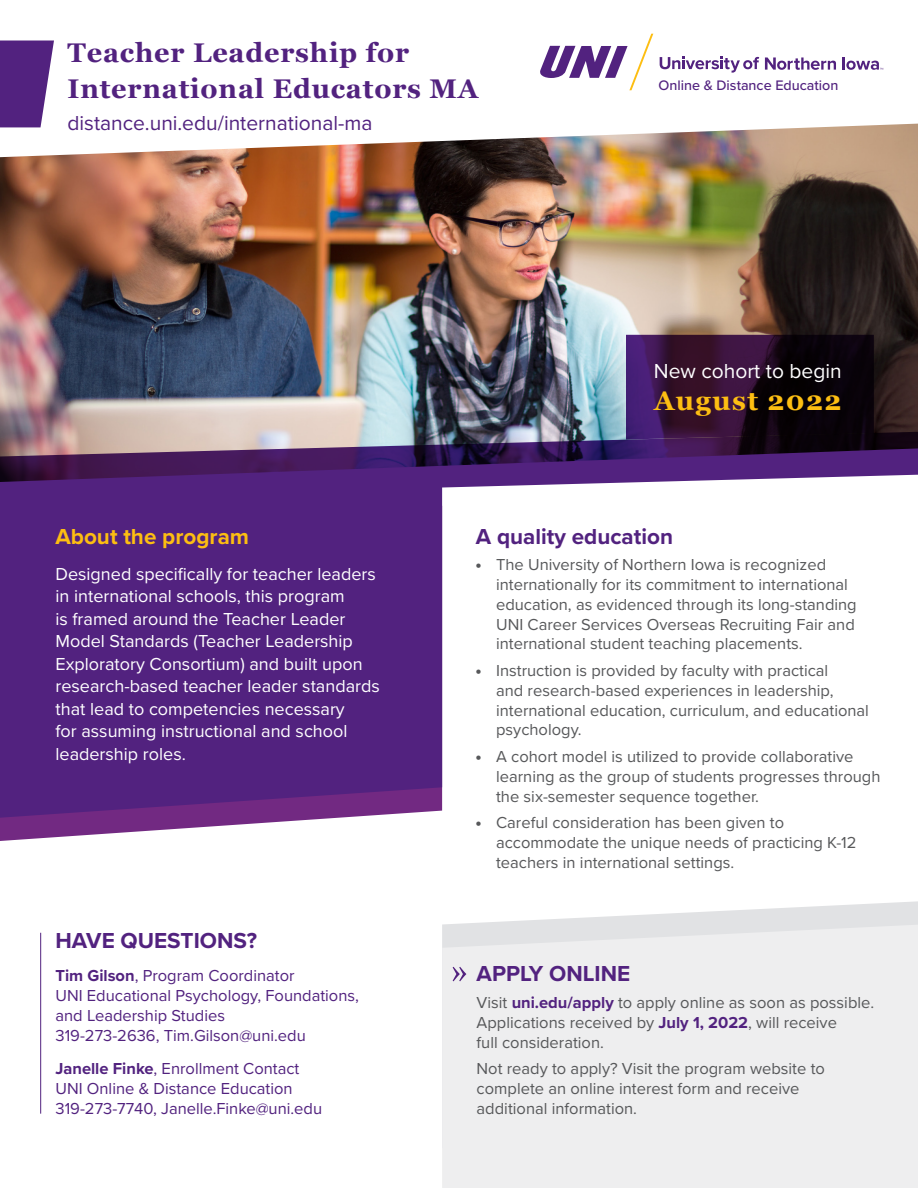
<style>
.page{position:relative;width:918px;height:1188px;background:#fff}
.page>*{position:absolute;margin:0;border:0;box-sizing:border-box;transform-origin:0 0}
.t1{font:700 27px/36px "Georgia";letter-spacing:.03em;color:#52227f}
.t2{font:700 27px "Georgia";letter-spacing:.05em;color:#fdbe12}
.t3{font:700 22.5px "Proxima Nova";color:#52227f}
.t4{font:700 22.5px "Proxima Nova";color:#fdbe12}
.t5{font:21px "Proxima Nova";color:#52227f}
.t6{font:21px "Proxima Nova";color:#fff}
.t7{font:18px/22.5px "Proxima Nova";color:#fff}
.t8{font:16.5px/19.8px "Proxima Nova";color:#57585a}
.t9{font:16.5px/19.8px "Proxima Nova";color:#52227f}
.t10{font:500 14.25px "Proxima Nova";color:#52227f}
.s1{font-weight:700}
.s2{font-family:"Myriad Pro";font-weight:700}
.s3{font-weight:700;color:#52227f}
</style>
<div class="page">
<svg style="left:442px;top:901px;width:476px;height:24px"></svg>
<img style="left:0;top:124px;width:918px;height:307px">
<svg style="left:0;top:431px;width:918px;height:69px"></svg>
<svg style="left:626px;top:335px;width:248px;height:105px;background:#230c28"></svg>
<div style="left:442px;top:925px;width:476px;height:263px;background:#eeeeef"></div>
<svg style="left:0;top:818px;width:334px;height:23px"></svg>
<svg style="left:0;top:40px;width:54px;height:87px;background:#683e8f"></svg>
<div style="left:0;top:482px;width:442px;height:336px;background:#52227f"></div>
<hr style="left:40px;top:933px;width:1px;height:181px;background:#52227f">
<svg style="left:453px;top:967px;width:13px;height:14px"></svg>
<svg style="left:540px;top:34px;width:113px;height:56px"></svg>
<svg style="left:660px;top:57px;width:99px;height:16px"></svg>
<svg style="left:765px;top:57px;width:71px;height:13px"></svg>
<svg style="left:842px;top:57px;width:41px;height:13px"></svg>
<p class="t1" style="left:68px;top:33px;width:412px">Teacher Leadership for<br>International Educators MA</p>
<p class="t5" style="left:68px;top:107px;width:306px">distance.uni.edu/international-ma</p>
<p class="t10" style="left:658px;top:74px;width:182px">Online &amp; Distance Education</p>
<p class="t6" style="left:654px;top:355px;width:189px">New cohort to begin</p>
<p class="t2" style="left:654px;top:381px;width:189px">August 2022</p>
<p class="t4" style="left:56px;top:519px;width:195px">About the program</p>
<p class="t7" style="left:56px;top:562px;width:326px">Designed specifically for teacher leaders in international schools, this program<br>is framed around the Teacher Leader Model Standards (Teacher Leadership Exploratory Consortium) and built upon research-based teacher leader standards that lead to competencies necessary<br>for assuming instructional and school leadership roles.</p>
<p class="t3" style="left:56px;top:924px;width:203px">HAVE QUESTIONS?</p>
<p class="t9" style="left:56px;top:965px;width:241px"><span class="s1">Tim Gilson</span>, Program Coordinator</p>
<p class="t9" style="left:56px;top:985px;width:305px">UNI Educational Psychology, Foundations, and Leadership Studies</p>
<p class="t9" style="left:56px;top:1025px;width:252px">319-273-2636, Tim.Gilson@uni.edu</p>
<p class="t9" style="left:56px;top:1058px;width:246px"><span class="s1">Janelle Finke</span>, Enrollment Contact</p>
<p class="t9" style="left:56px;top:1078px;width:239px">UNI Online &amp; Distance Education</p>
<p class="t9" style="left:56px;top:1098px;width:268px">319-273-7740, Janelle.Finke@uni.edu</p>
<p class="t3" style="left:476px;top:519px;width:199px">A quality education</p>
<p class="t8" style="left:496px;top:554px;width:362px;text-indent:-20px"><span class="s2">•</span> The University of Northern Iowa is recognized internationally for its commitment to international education, as evidenced through its long-standing UNI Career Services Overseas Recruiting Fair and international student teaching placements.</p>
<p class="t8" style="left:496px;top:660px;width:374px;text-indent:-20px"><span class="s2">•</span> Instruction is provided by faculty with practical<br>and research-based experiences in leadership, international education, curriculum, and educational psychology.</p>
<p class="t8" style="left:496px;top:746px;width:386px;text-indent:-20px"><span class="s2">•</span> A cohort model is utilized to provide collaborative learning as the group of students progresses through the six-semester sequence together.</p>
<p class="t8" style="left:496px;top:812px;width:362px;text-indent:-20px"><span class="s2">•</span> Careful consideration has been given to accommodate the unique needs of practicing K-12 teachers in international settings.</p>
<p class="t3" style="left:477px;top:957px;width:155px">APPLY ONLINE</p>
<p class="t8" style="left:477px;top:992px;width:399px">Visit <span class="s3">uni.edu/apply</span> to apply online as soon as possible.<br>Applications received by <span class="s3">July 1, 2022</span>, will receive<br>full consideration.</p>
<p class="t8" style="left:477px;top:1058px;width:350px">Not ready to apply? Visit the program website to complete an online interest form and receive additional information.</p>
</div>
